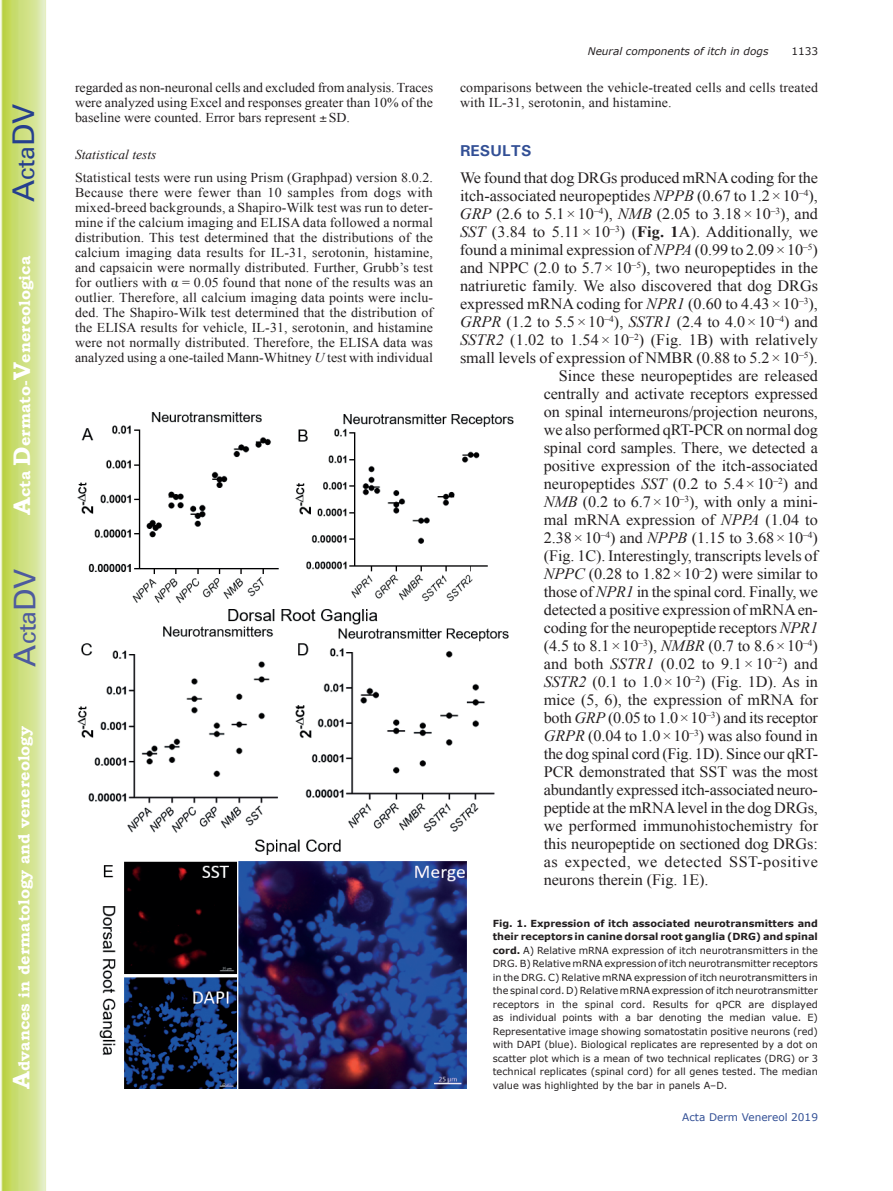
<style>
.page{position:relative;width:893px;height:1191px;background:#fff}
.page>*{position:absolute;margin:0;border:0;box-sizing:border-box;transform-origin:0 0}
.t1{font:30px "Univers";color:#4d5a9e}
.t2{font:30px "Univers";color:#253f8e}
.t3{font:15.75px "Times New Roman";letter-spacing:-.005em;color:#231f20}
.t4{font:700 15.75px "Bookman Old Style";color:#fff}
.t5{font:15.75px "Times New Roman";letter-spacing:.03em;color:#231f20}
.t6{font:15.75px "Times New Roman";letter-spacing:.015em;color:#231f20}
.t7{font:700 15.75px "Univers";letter-spacing:.005em;color:#324f95}
.t8{font:13.5px/15px "Times New Roman";color:#231f20;text-align:justify}
.t9{font:italic 13.5px "Times New Roman";color:#231f20}
.t10{font:italic 10.5px "Verdana";color:#231f20}
.t11{font:10.5px "Verdana";color:#324f95}
.t12{font:10.5px "Verdana";color:#231f20}
.t13{font:9.75px/13.5px "Verdana";color:#231f20;text-align:justify}
.s1{font-size:24px}
.s2{font-style:italic}
.s3{font-weight:700}
</style>
<div class="page">
<svg style="left:1px;top:0;width:45px;height:1191px;background:#cfe084"></svg>
<img style="left:77px;top:412px;width:437px;height:677px">
<h1 class="t2" style="left:6px;top:202px;width:100px;rotate:-90deg">A<span class="s1">cta</span>DV</h1>
<p class="t4" style="left:15px;top:515px;width:260px;rotate:-90deg"><span class="s1">A</span>cta <span class="s1">D</span>ermato-<span class="s1">V</span>enereologica</p>
<h1 class="t1" style="left:7px;top:666px;width:100px;rotate:-90deg">A<span class="s1">cta</span>DV</h1>
<p class="t4" style="left:15px;top:1088px;width:364px;rotate:-90deg"><span class="s1">A</span>dvances in dermatology and venereology</p>
<p class="t8" style="left:75px;top:80px;width:360px">regarded as non-neuronal cells and excluded from analysis. Traces were analyzed using Excel and responses greater than 10% of the baseline were counted. Error bars represent SD.</p>
<p class="t9" style="left:75px;top:146px;width:83px">Statistical tests</p>
<p class="t8" style="left:75px;top:170px;width:360px">Statistical tests were run using Prism (Graphpad) version 8.0.2.<br>Because there were fewer than 10 samples from dogs with mixed-breed backgrounds, a Shapiro-Wilk test was run to deter&shy;mine if the calcium imaging and ELISA data followed a normal distribution. This test determined that the distributions of the calcium imaging data results for IL-31, serotonin, histamine, and capsaicin were normally distributed. Further, Grubb’s test for outliers with α = 0.05 found that none of the results was an outlier. Therefore, all calcium imaging data points were inclu&shy;ded. The Shapiro-Wilk test determined that the distribution of the ELISA results for vehicle, IL-31, serotonin, and histamine were not normally distributed. Therefore, the ELISA data was analyzed using a one-tailed Mann-Whitney <span class="s2">U</span> test with individual</p>
<p class="t10" style="left:588px;top:44px;width:182px">Neural components of itch in dogs</p>
<p class="t12" style="left:791px;top:44px;width:28px">1133</p>
<p class="t8" style="left:460px;top:80px;width:359px">comparisons between the vehicle-treated cells and cells treated with IL-31, serotonin, and histamine.</p>
<p class="t7" style="left:460px;top:140px;width:73px">RESULTS</p>
<p class="t3" style="left:460px;top:167px;width:359px">We found that dog DRGs produced mRNA coding for the</p>
<p class="t3" style="left:460px;top:185px;width:359px">itch-associated neuropeptides <span class="s2">NPPB</span> (0.67 to 1.2×10<sup>–4</sup>),</p>
<p class="t3" style="left:460px;top:203px;width:359px"><span class="s2">GRP</span> (2.6 to 5.1×10<sup>–4</sup>), <span class="s2">NMB</span> (2.05 to 3.18×10<sup>–3</sup>), and</p>
<p class="t3" style="left:460px;top:221px;width:360px"><span class="s2">SST</span> (3.84 to 5.11× 10<sup>–3</sup>) (<span class="s3">Fig. 1</span>A). Additionally, we</p>
<p class="t3" style="left:460px;top:239px;width:359px">found a minimal expression of <span class="s2">NPPA</span> (0.99 to 2.09×10<sup>–5</sup>)</p>
<p class="t3" style="left:460px;top:257px;width:359px">and NPPC (2.0 to 5.7×10<sup>–5</sup>), two neuropeptides in the</p>
<p class="t3" style="left:460px;top:275px;width:359px">natriuretic family. We also discovered that dog DRGs</p>
<p class="t3" style="left:460px;top:293px;width:359px">expressed mRNA coding for <span class="s2">NPR1</span> (0.60 to 4.43×10<sup>–3</sup>),</p>
<p class="t3" style="left:460px;top:311px;width:359px"><span class="s2">GRPR</span> (1.2 to 5.5×10<sup>–4</sup>), <span class="s2">SSTR1</span> (2.4 to 4.0×10<sup>–4</sup>) and</p>
<p class="t3" style="left:460px;top:329px;width:359px"><span class="s2">SSTR2</span> (1.02 to 1.54 × 10<sup>–2</sup>) (Fig. 1B) with relatively</p>
<p class="t3" style="left:460px;top:347px;width:359px">small levels of expression of NMBR (0.88 to 5.2×10<sup>–5</sup>).</p>
<p class="t3" style="left:559px;top:365px;width:261px">Since these neuropeptides are released</p>
<p class="t3" style="left:544px;top:383px;width:276px">centrally and activate receptors expressed</p>
<p class="t3" style="left:544px;top:401px;width:276px">on spinal interneurons/projection neurons,</p>
<p class="t3" style="left:544px;top:419px;width:276px">we also performed qRT-PCR on normal dog</p>
<p class="t3" style="left:544px;top:437px;width:276px">spinal cord samples. There, we detected a</p>
<p class="t3" style="left:544px;top:455px;width:276px">positive expression of the itch-associated</p>
<p class="t3" style="left:544px;top:473px;width:276px">neuropeptides <span class="s2">SST</span> (0.2 to 5.4×10<sup>–2</sup>) and</p>
<p class="t3" style="left:544px;top:491px;width:276px"><span class="s2">NMB</span> (0.2 to 6.7×10<sup>–3</sup>), with only a mini-</p>
<p class="t3" style="left:544px;top:509px;width:276px">mal mRNA expression of <span class="s2">NPPA</span> (1.04 to</p>
<p class="t3" style="left:544px;top:527px;width:276px">2.38×10<sup>–4</sup>) and <span class="s2">NPPB</span> (1.15 to 3.68×10<sup>–4</sup>)</p>
<p class="t3" style="left:544px;top:545px;width:276px">(Fig. 1C). Interestingly, transcripts levels of</p>
<p class="t3" style="left:544px;top:563px;width:276px"><span class="s2">NPPC</span> (0.28 to 1.82×10<sup>–</sup>2) were similar to</p>
<p class="t3" style="left:544px;top:581px;width:276px">those of <span class="s2">NPR1</span> in the spinal cord. Finally, we</p>
<p class="t3" style="left:544px;top:599px;width:276px">detected a positive expression of mRNA en-</p>
<p class="t3" style="left:544px;top:617px;width:276px">coding for the neuropeptide receptors <span class="s2">NPR1</span></p>
<p class="t3" style="left:544px;top:635px;width:276px">(4.5 to 8.1×10<sup>–3</sup>), <span class="s2">NMBR</span> (0.7 to 8.6×10<sup>–4</sup>)</p>
<p class="t6" style="left:544px;top:653px;width:276px">and both <span class="s2">SSTR1</span> (0.02 to 9.1 × 10<sup>–2</sup>) and</p>
<p class="t3" style="left:544px;top:671px;width:276px"><span class="s2">SSTR2</span> (0.1 to 1.0×10<sup>–2</sup>) (Fig. 1D). As in</p>
<p class="t3" style="left:544px;top:689px;width:276px">mice (5, 6), the expression of mRNA for</p>
<p class="t3" style="left:544px;top:707px;width:276px">both <span class="s2">GRP</span> (0.05 to 1.0×10<sup>–3</sup>) and its receptor</p>
<p class="t3" style="left:544px;top:725px;width:276px"><span class="s2">GRPR</span> (0.04 to 1.0×10<sup>–3</sup>) was also found in</p>
<p class="t3" style="left:544px;top:743px;width:276px">the dog spinal cord (Fig. 1D). Since our qRT-</p>
<p class="t3" style="left:544px;top:761px;width:276px">PCR demonstrated that SST was the most</p>
<p class="t3" style="left:544px;top:779px;width:276px">abundantly expressed itch-associated neuro-</p>
<p class="t3" style="left:544px;top:797px;width:276px">peptide at the mRNA level in the dog DRGs,</p>
<p class="t3" style="left:544px;top:815px;width:276px">we performed immunohistochemistry for</p>
<p class="t3" style="left:544px;top:833px;width:276px">this neuropeptide on sectioned dog DRGs:</p>
<p class="t5" style="left:544px;top:851px;width:276px">as expected, we detected SST-positive</p>
<p class="t3" style="left:544px;top:869px;width:166px">neurons therein (Fig. 1E).</p>
<p class="t13" style="left:493px;top:916px;width:327px"><span class="s3">Fig. 1. Expression of itch associated neurotransmitters and their receptors in canine dorsal root ganglia (DRG) and spinal cord.</span> A) Relative mRNA expression of itch neurotransmitters in the DRG. B) Relative mRNA expression of itch neurotransmitter receptors in the DRG. C) Relative mRNA expression of itch neurotransmitters in the spinal cord. D) Relative mRNA expression of itch neurotransmitter receptors in the spinal cord. Results for qPCR are displayed as individual points with a bar denoting the median value. E)<br>Representative image showing somatostatin positive neurons (red) with DAPI (blue). Biological replicates are represented by a dot on scatter plot which is a mean of two technical replicates (DRG) or 3 technical replicates (spinal cord) for all genes tested. The median value was highlighted by the bar in panels A–D.</p>
<p class="t11" style="left:682px;top:1110px;width:137px">Acta Derm Venereol 2019</p>
</div>
